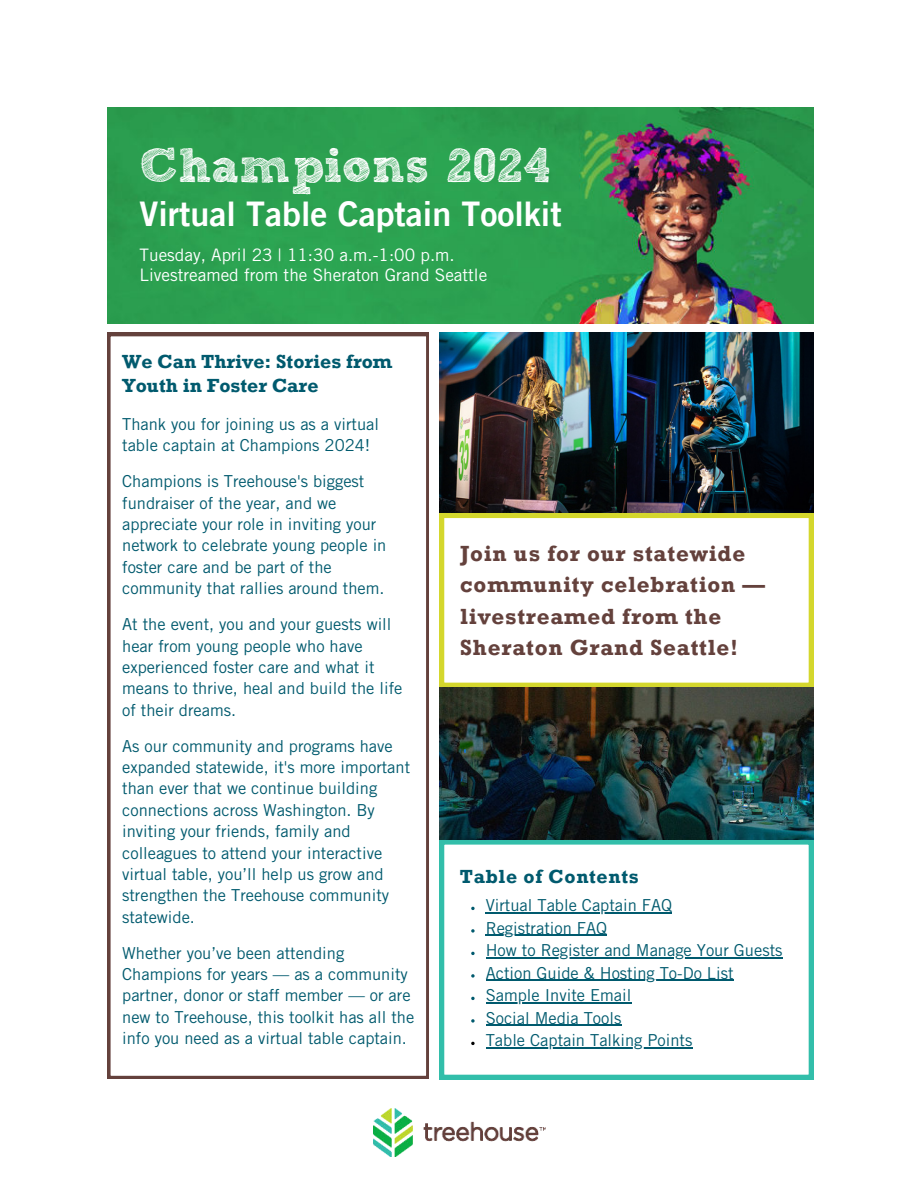
<style>
.page{position:relative;width:918px;height:1188px;background:#fff}
.page>*{position:absolute;margin:0;border:0;box-sizing:border-box;transform-origin:0 0}
.t1{font:48.3px "Sketch Rockwell";color:#fff}
.t2{font:34.05px "Trade Gothic LT Pro Bd 2";color:#fff}
.t3{font:700 22.5px/31.5px "Rockwell Std";letter-spacing:.035em;color:#64413c}
.t4{font:700 19.5px/23.7px "Rockwell Std";color:#005a6e}
.t5{font:700 19.5px "Rockwell Std";letter-spacing:.035em;color:#005a6e}
.t6{font:17.25px/20.2px "Trade Gothic LT Std";color:#fff}
.t7{font:16.5px/21.3px "Trade Gothic LT Std";color:#005a6e}
</style>
<div class="page">
<img style="left:440px;top:333px;width:374px;height:181px">
<img style="left:440px;top:687px;width:373px;height:153px">
<svg style="left:107px;top:333px;width:322px;height:746px"></svg>
<img style="left:373px;top:1108px;width:172px;height:49px">
<svg style="left:440px;top:840px;width:373px;height:239px"></svg>
<img style="left:107px;top:107px;width:707px;height:216px">
<svg style="left:440px;top:514px;width:373px;height:173px"></svg>
<svg style="left:471px;top:907px;width:4px;height:3px"></svg>
<hr style="left:486px;top:912px;width:186px;height:1px;background:#005a6e">
<svg style="left:471px;top:929px;width:4px;height:4px"></svg>
<hr style="left:486px;top:935px;width:121px;height:1px;background:#005a6e">
<svg style="left:471px;top:952px;width:4px;height:3px"></svg>
<hr style="left:486px;top:957px;width:297px;height:1px;background:#005a6e">
<svg style="left:471px;top:974px;width:4px;height:4px"></svg>
<hr style="left:486px;top:980px;width:248px;height:1px;background:#005a6e">
<svg style="left:471px;top:997px;width:4px;height:3px"></svg>
<hr style="left:486px;top:1002px;width:145px;height:1px;background:#005a6e">
<svg style="left:471px;top:1019px;width:4px;height:4px"></svg>
<hr style="left:486px;top:1025px;width:135px;height:1px;background:#005a6e">
<svg style="left:471px;top:1042px;width:4px;height:3px"></svg>
<hr style="left:486px;top:1047px;width:206px;height:1px;background:#005a6e">
<h1 class="t1" style="left:140px;top:139px;width:413px">Champions 2024</h1>
<h2 class="t2" style="left:140px;top:193px;width:424px">Virtual Table Captain Toolkit</h2>
<p class="t6" style="left:140px;top:244px;width:349px">Tuesday, April 23 | 11:30 a.m.-1:00 p.m.<br>Livestreamed from the Sheraton Grand Seattle</p>
<p class="t4" style="left:122px;top:350px;width:272px">We Can Thrive: Stories from<br>Youth in Foster Care</p>
<p class="t7" style="left:122px;top:413px;width:258px">Thank you for joining us as a virtual table captain at Champions 2024!</p>
<p class="t7" style="left:122px;top:471px;width:266px">Champions is Treehouse's biggest fundraiser of the year, and we appreciate your role in inviting your network to celebrate young people in foster care and be part of the community that rallies around them.</p>
<p class="t7" style="left:122px;top:614px;width:282px">At the event, you and your guests will hear from young people who have experienced foster care and what it means to thrive, heal and build the life of their dreams.</p>
<p class="t7" style="left:122px;top:735px;width:290px">As our community and programs have expanded statewide, it's more important than ever that we continue building connections across Washington. By inviting your friends, family and colleagues to attend your interactive virtual table, you’ll help us grow and strengthen the Treehouse community statewide.</p>
<p class="t7" style="left:122px;top:942px;width:294px">Whether you’ve been attending Champions for years — as a community partner, donor or staff member — or are new to Treehouse, this toolkit has all the info you need as a virtual table captain.</p>
<h3 class="t3" style="left:460px;top:537px;width:306px">Join us for our statewide community celebration — livestreamed from the<br>Sheraton Grand Seattle!</h3>
<p class="t5" style="left:460px;top:865px;width:180px">Table of Contents</p>
<p class="t7" style="left:486px;top:894px;width:298px;line-height:22.5px">Virtual Table Captain FAQ<br>Registration FAQ<br>How to Register and Manage Your Guests<br>Action Guide &amp; Hosting To-Do List<br>Sample Invite Email<br>Social Media Tools<br>Table Captain Talking Points</p>
</div>
